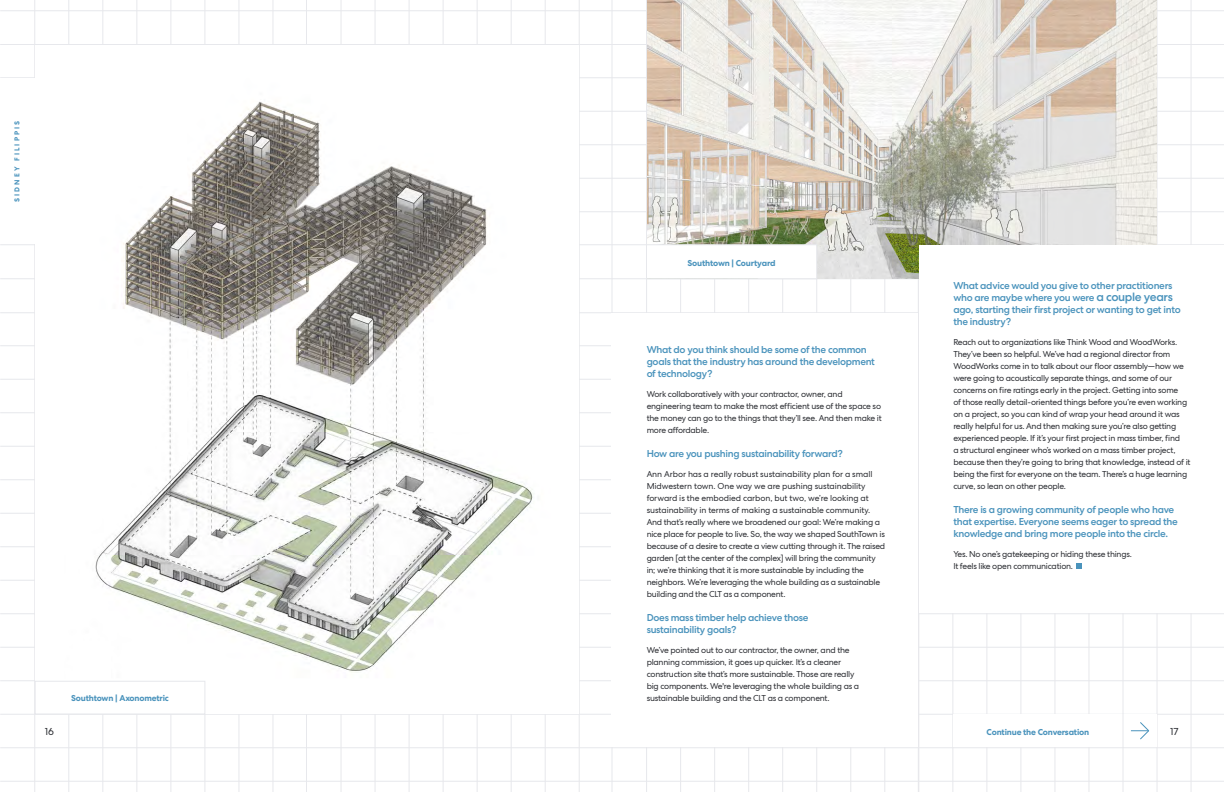
<style>
.page{position:relative;width:1224px;height:792px;background:#fff}
.page>*{position:absolute;margin:0;border:0;box-sizing:border-box;transform-origin:0 0}
.t1{font:500 10px/12px "Centra No 2";letter-spacing:-.03em;color:#4a93bc}
.t2{font:10px "Centra No 2";color:#2d2f34}
.t3{font:8.5px/12px "Centra No 2";letter-spacing:-.03em;color:#2d2f34}
.t4{font:700 8.5px "Centra No 2";letter-spacing:-.02em;color:#4a93bc}
.t5{font:700 7px "Centra No 2";letter-spacing:.3em;color:#4a93bc}
.s1{font-size:12px}
</style>
<div class="page">
<hr style="left:579px;top:0;width:1px;height:792px;background:#e7e8ec">
<hr style="left:545px;top:0;width:1px;height:792px;background:#e7e8ec">
<hr style="left:511px;top:0;width:1px;height:792px;background:#e7e8ec">
<hr style="left:477px;top:0;width:1px;height:792px;background:#e7e8ec">
<hr style="left:443px;top:0;width:1px;height:792px;background:#e7e8ec">
<hr style="left:409px;top:0;width:1px;height:792px;background:#e7e8ec">
<hr style="left:375px;top:0;width:1px;height:792px;background:#e7e8ec">
<hr style="left:341px;top:0;width:1px;height:792px;background:#e7e8ec">
<hr style="left:272px;top:0;width:1px;height:792px;background:#e7e8ec">
<hr style="left:306px;top:0;width:1px;height:792px;background:#e7e8ec">
<hr style="left:238px;top:0;width:1px;height:792px;background:#e7e8ec">
<hr style="left:204px;top:0;width:1px;height:792px;background:#e7e8ec">
<hr style="left:170px;top:0;width:1px;height:792px;background:#e7e8ec">
<hr style="left:136px;top:0;width:1px;height:792px;background:#e7e8ec">
<hr style="left:102px;top:0;width:1px;height:792px;background:#e7e8ec">
<hr style="left:68px;top:0;width:1px;height:792px;background:#e7e8ec">
<hr style="left:34px;top:0;width:1px;height:792px;background:#e7e8ec">
<hr style="left:0;top:77px;width:612px;height:1px;background:#e7e8ec">
<hr style="left:0;top:379px;width:612px;height:1px;background:#e7e8ec">
<hr style="left:0;top:446px;width:612px;height:1px;background:#e7e8ec">
<hr style="left:0;top:479px;width:612px;height:1px;background:#e7e8ec">
<hr style="left:0;top:513px;width:612px;height:1px;background:#e7e8ec">
<hr style="left:0;top:546px;width:612px;height:1px;background:#e7e8ec">
<hr style="left:0;top:580px;width:612px;height:1px;background:#e7e8ec">
<hr style="left:0;top:613px;width:612px;height:1px;background:#e7e8ec">
<hr style="left:0;top:647px;width:612px;height:1px;background:#e7e8ec">
<hr style="left:0;top:680px;width:612px;height:1px;background:#e7e8ec">
<hr style="left:0;top:747px;width:612px;height:1px;background:#e7e8ec">
<hr style="left:0;top:714px;width:612px;height:1px;background:#e7e8ec">
<hr style="left:0;top:781px;width:612px;height:1px;background:#e7e8ec">
<hr style="left:0;top:278px;width:612px;height:1px;background:#e7e8ec">
<hr style="left:0;top:178px;width:612px;height:1px;background:#e7e8ec">
<hr style="left:0;top:44px;width:612px;height:1px;background:#e7e8ec">
<hr style="left:0;top:345px;width:612px;height:1px;background:#e7e8ec">
<hr style="left:0;top:312px;width:612px;height:1px;background:#e7e8ec">
<hr style="left:0;top:10px;width:612px;height:1px;background:#e7e8ec">
<hr style="left:0;top:211px;width:612px;height:1px;background:#e7e8ec">
<hr style="left:0;top:244px;width:612px;height:1px;background:#e7e8ec">
<hr style="left:0;top:412px;width:612px;height:1px;background:#e7e8ec">
<hr style="left:0;top:111px;width:612px;height:1px;background:#e7e8ec">
<hr style="left:0;top:144px;width:612px;height:1px;background:#e7e8ec">
<hr style="left:1191px;top:0;width:1px;height:792px;background:#e7e8ec">
<hr style="left:1157px;top:0;width:1px;height:792px;background:#e7e8ec">
<hr style="left:1123px;top:0;width:1px;height:792px;background:#e7e8ec">
<hr style="left:1088px;top:0;width:1px;height:792px;background:#e7e8ec">
<hr style="left:1054px;top:0;width:1px;height:792px;background:#e7e8ec">
<hr style="left:1020px;top:0;width:1px;height:792px;background:#e7e8ec">
<hr style="left:986px;top:0;width:1px;height:792px;background:#e7e8ec">
<hr style="left:952px;top:0;width:1px;height:792px;background:#e7e8ec">
<hr style="left:884px;top:0;width:1px;height:792px;background:#e7e8ec">
<hr style="left:850px;top:0;width:1px;height:792px;background:#e7e8ec">
<hr style="left:816px;top:0;width:1px;height:792px;background:#e7e8ec">
<hr style="left:782px;top:0;width:1px;height:792px;background:#e7e8ec">
<hr style="left:748px;top:0;width:1px;height:792px;background:#e7e8ec">
<hr style="left:714px;top:0;width:1px;height:792px;background:#e7e8ec">
<hr style="left:680px;top:0;width:1px;height:792px;background:#e7e8ec">
<hr style="left:646px;top:0;width:1px;height:792px;background:#e7e8ec">
<hr style="left:612px;top:77px;width:612px;height:1px;background:#e7e8ec">
<hr style="left:612px;top:613px;width:612px;height:1px;background:#e7e8ec">
<hr style="left:612px;top:647px;width:612px;height:1px;background:#e7e8ec">
<hr style="left:612px;top:680px;width:612px;height:1px;background:#e7e8ec">
<hr style="left:612px;top:747px;width:612px;height:1px;background:#e7e8ec">
<hr style="left:612px;top:714px;width:612px;height:1px;background:#e7e8ec">
<hr style="left:612px;top:781px;width:612px;height:1px;background:#e7e8ec">
<hr style="left:612px;top:278px;width:612px;height:1px;background:#e7e8ec">
<hr style="left:612px;top:178px;width:612px;height:1px;background:#e7e8ec">
<hr style="left:612px;top:44px;width:612px;height:1px;background:#e7e8ec">
<hr style="left:612px;top:312px;width:612px;height:1px;background:#e7e8ec">
<hr style="left:612px;top:10px;width:612px;height:1px;background:#e7e8ec">
<hr style="left:612px;top:211px;width:612px;height:1px;background:#e7e8ec">
<hr style="left:612px;top:244px;width:612px;height:1px;background:#e7e8ec">
<hr style="left:918px;top:279px;width:1px;height:513px;background:#e7e8ec">
<hr style="left:612px;top:111px;width:612px;height:1px;background:#e7e8ec">
<hr style="left:612px;top:144px;width:612px;height:1px;background:#e7e8ec">
<img style="left:647px;top:0;width:510px;height:278px">
<div style="left:35px;top:45px;width:544px;height:669px;background:#fff"></div>
<img style="left:95px;top:101px;width:438px;height:572px">
<div style="left:73px;top:641px;width:37px;height:39px;background:#fff"></div>
<div style="left:0;top:78px;width:34px;height:166px;background:#fff"></div>
<div style="left:35px;top:681px;width:170px;height:33px;border:1px solid #e7e8ec"></div>
<div style="left:646px;top:244px;width:171px;height:35px;background:#fff;border:1px solid #e7e8ec"></div>
<hr style="left:612px;top:0;width:1px;height:792px;background:#e7e8ec">
<div style="left:919px;top:245px;width:305px;height:368px;background:#fff"></div>
<svg style="left:1076px;top:563px;width:6px;height:6px"></svg>
<div style="left:611px;top:313px;width:307px;height:434px;background:#fff"></div>
<div style="left:953px;top:714px;width:204px;height:33px;background:#fff"></div>
<svg style="left:1131px;top:722px;width:18px;height:18px"></svg>
<hr style="left:1123px;top:714px;width:1px;height:34px;background:#e7e8ec">
<p class="t5" style="left:13px;top:202px;width:83px;rotate:-90deg">SIDNEY FILIPPIS</p>
<p class="t4" style="left:71px;top:694px;width:99px">Southtown | Axonometric</p>
<p class="t4" style="left:687px;top:258px;width:90px">Southtown | Courtyard</p>
<p class="t1" style="left:647px;top:344px;width:230px">What do you think should be some of the common goals that the industry has around the development of technology?</p>
<p class="t3" style="left:647px;top:388px;width:237px">Work collaboratively with your contractor, owner, and engineering team to make the most efficient use of the space so the money can go to the things that they’ll see. And then make it more affordable.</p>
<p class="t1" style="left:647px;top:448px;width:198px">How are you pushing sustainability forward?</p>
<p class="t3" style="left:647px;top:468px;width:240px">Ann Arbor has a really robust sustainability plan for a small Midwestern town. One way we are pushing sustainability forward is the embodied carbon, but two, we’re looking at sustainability in terms of making a sustainable community.<br>And that’s really where we broadened our goal: We’re making a nice place for people to live. So, the way we shaped SouthTown is because of a desire to create a view cutting through it. The raised garden [at the center of the complex] will bring the community in; we’re thinking that it is more sustainable by including the neighbors. We’re leveraging the whole building as a sustainable building and the CLT as a component.</p>
<p class="t1" style="left:647px;top:612px;width:163px">Does mass timber help achieve those sustainability goals?</p>
<p class="t3" style="left:647px;top:644px;width:214px">We’ve pointed out to our contractor, the owner, and the planning commission, it goes up quicker. It’s a cleaner construction site that’s more sustainable. Those are really big components. We're leveraging the whole building as a sustainable building and the CLT as a component.</p>
<p class="t1" style="left:953px;top:279px;width:229px">What advice would you give to other practitioners who are maybe where you were <span class="s1">a couple years </span>ago, starting their first project or wanting to get into the industry?</p>
<p class="t3" style="left:953px;top:336px;width:239px">Reach out to organizations like Think Wood and WoodWorks.<br>They’ve been so helpful. We’ve had a regional director from WoodWorks come in to talk about our floor assembly—how we were going to acoustically separate things, and some of our concerns on fire ratings early in the project. Getting into some<br>of those really detail-oriented things before you’re even working on a project, so you can kind of wrap your head around it was really helpful for us. And then making sure you’re also getting experienced people. If it’s your first project in mass timber, find<br>a structural engineer who’s worked on a mass timber project, because then they’re going to bring that knowledge, instead of it being the first for everyone on the team. There’s a huge learning curve, so lean on other people.</p>
<p class="t1" style="left:953px;top:503px;width:226px">There is a growing community of people who have that expertise. Everyone seems eager to spread the knowledge and bring more people into the circle.</p>
<p class="t3" style="left:953px;top:548px;width:180px">Yes. No one’s gatekeeping or hiding these things.<br>It feels like open communication.</p>
<p class="t2" style="left:45px;top:726px;width:11px">16</p>
<p class="t2" style="left:1170px;top:726px;width:10px">17</p>
<p class="t4" style="left:987px;top:727px;width:104px">Continue the Conversation</p>
</div>
